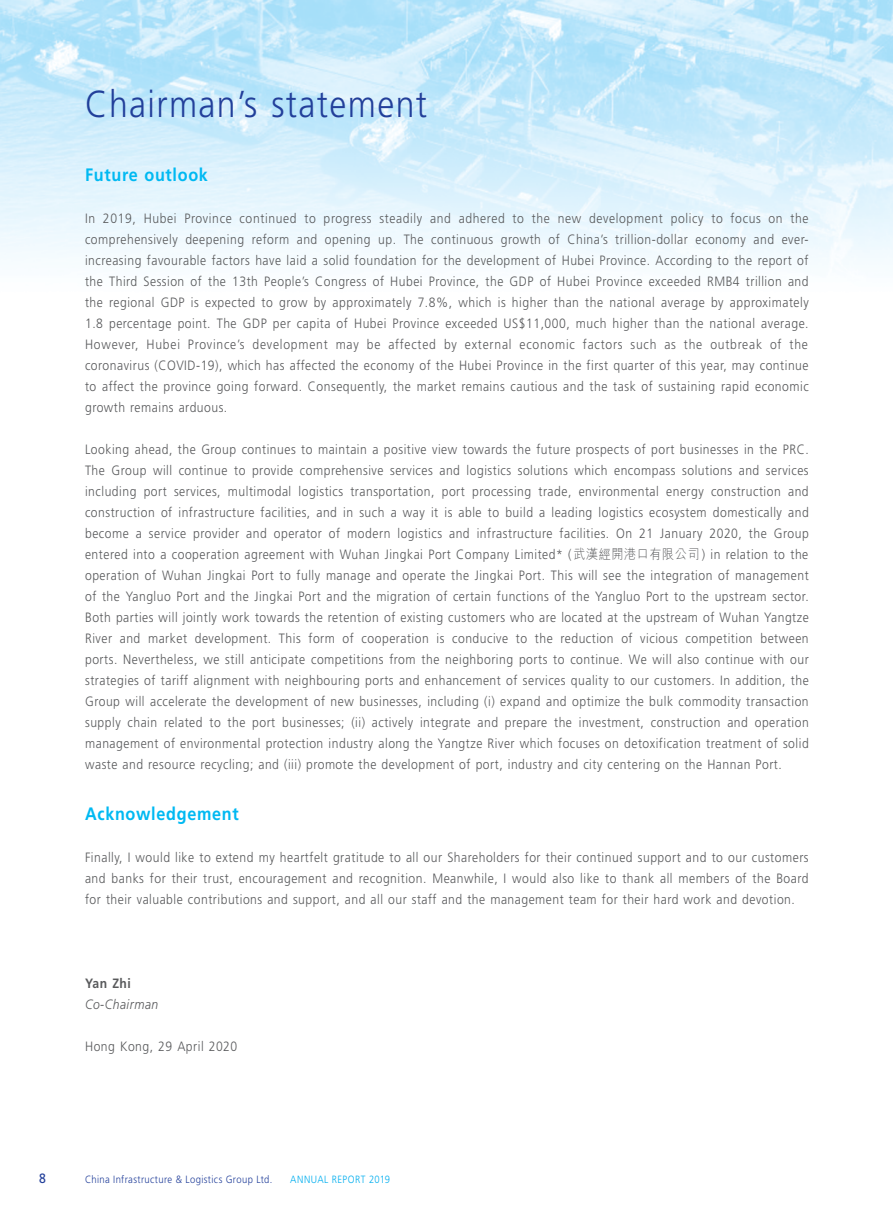
<style>
.page{position:relative;width:893px;height:1212px;background:#fff}
.page>*{position:absolute;margin:0;border:0;box-sizing:border-box;transform-origin:0 0}
.t1{font:300 37.5px "Frutiger";letter-spacing:.04em;color:#223f9a;scale:.9 1}
.t2{font:700 18px "Frutiger";letter-spacing:.04em;color:#00b9f2;scale:.9 1}
.t3{font:300 13.5px/21px "Frutiger";letter-spacing:.04em;color:#58595b;text-align:justify;scale:.9 1}
.t4{font:italic 300 13.5px "Frutiger";letter-spacing:.04em;color:#58595b;scale:.9 1}
.t5{font:700 13.5px "Frutiger";letter-spacing:.04em;color:#58595b;scale:.9 1}
.t6{font:13.5px "Frutiger";color:#223f9a;scale:.9 1}
.t7{font:300 10.5px "Frutiger";letter-spacing:.04em;color:#223f9a;scale:.9 1}
.t8{font:300 10.5px "Frutiger";letter-spacing:.05em;color:#00aeef;scale:.9 1}
.s1{font-family:"Frutiger LT Std"}
.s2{font-family:"M Hei HK Light E Ten B5 H";font-weight:400}
</style>
<div class="page">
<img style="left:0;top:0;width:892px;height:263px">
<h1 class="t1" style="left:85px;top:89px;width:381px">Chairman’s statement</h1>
<h2 class="t2" style="left:85px;top:168px;width:138px">Future outlook</h2>
<p class="t3" style="left:85px;top:209px;width:805px">In 2019, Hubei Province continued to progress steadily and adhered to the new development policy to focus on the comprehensively deepening reform and opening up. The continuous growth of China’s trillion-dollar economy and ever&shy;increasing favourable factors have laid a solid foundation for the development of Hubei Province. According to the report of the Third Session of the 13th People’s Congress of Hubei Province, the GDP of Hubei Province exceeded RMB4 trillion and the regional GDP is expected to grow by approximately 7.8%, which is higher than the national average by approximately 1.8 percentage point. The GDP per capita of Hubei Province exceeded US$11,000, much higher than the national average.<br>However, Hubei Province’s development may be affected by external economic factors such as the outbreak of the coronavirus (COVID-19), which has affected the economy of the Hubei Province in the first quarter of this year, may continue to affect the province going forward. Consequently, the market remains cautious and the task of sustaining rapid economic growth remains arduous.</p>
<p class="t3" style="left:85px;top:440px;width:805px">Looking ahead, the Group continues to maintain a positive view towards the future prospects of port businesses in the PRC.<br>The Group will continue to provide comprehensive services and logistics solutions which encompass solutions and services including port services, multimodal logistics transportation, port processing trade, environmental energy construction and construction of infrastructure facilities, and in such a way it is able to build a leading logistics ecosystem domestically and become a service provider and operator of modern logistics and infrastructure facilities. On 21 January 2020, the Group entered into a cooperation agreement with Wuhan Jingkai Port Company Limited* <span class="s1">(</span><span class="s2">武漢經開港口有限公司</span> <span class="s1">)</span> in relation to the operation of Wuhan Jingkai Port to fully manage and operate the Jingkai Port. This will see the integration of management of the Yangluo Port and the Jingkai Port and the migration of certain functions of the Yangluo Port to the upstream sector.<br>Both parties will jointly work towards the retention of existing customers who are located at the upstream of Wuhan Yangtze River and market development. This form of cooperation is conducive to the reduction of vicious competition between ports. Nevertheless, we still anticipate competitions from the neighboring ports to continue. We will also continue with our strategies of tariff alignment with neighbouring ports and enhancement of services quality to our customers. In addition, the Group will accelerate the development of new businesses, including (i) expand and optimize the bulk commodity transaction supply chain related to the port businesses; (ii) actively integrate and prepare the investment, construction and operation management of environmental protection industry along the Yangtze River which focuses on detoxification treatment of solid waste and resource recycling; and (iii) promote the development of port, industry and city centering on the Hannan Port.</p>
<h2 class="t2" style="left:85px;top:806px;width:172px">Acknowledgement</h2>
<p class="t3" style="left:85px;top:848px;width:805px">Finally, I would like to extend my heartfelt gratitude to all our Shareholders for their continued support and to our customers and banks for their trust, encouragement and recognition. Meanwhile, I would also like to thank all members of the Board for their valuable contributions and support, and all our staff and the management team for their hard work and devotion.</p>
<p class="t5" style="left:85px;top:978px;width:52px">Yan Zhi</p>
<p class="t4" style="left:85px;top:999px;width:83px">Co-Chairman</p>
<p class="t3" style="left:85px;top:1037px;width:171px">Hong Kong, 29 April 2020</p>
<p class="t6" style="left:39px;top:1173px;width:9px">8</p>
<p class="t7" style="left:85px;top:1175px;width:210px">China Infrastructure &amp; Logistics Group Ltd.</p>
<p class="t8" style="left:290px;top:1175px;width:112px">ANNUAL REPORT 2019</p>
</div>
